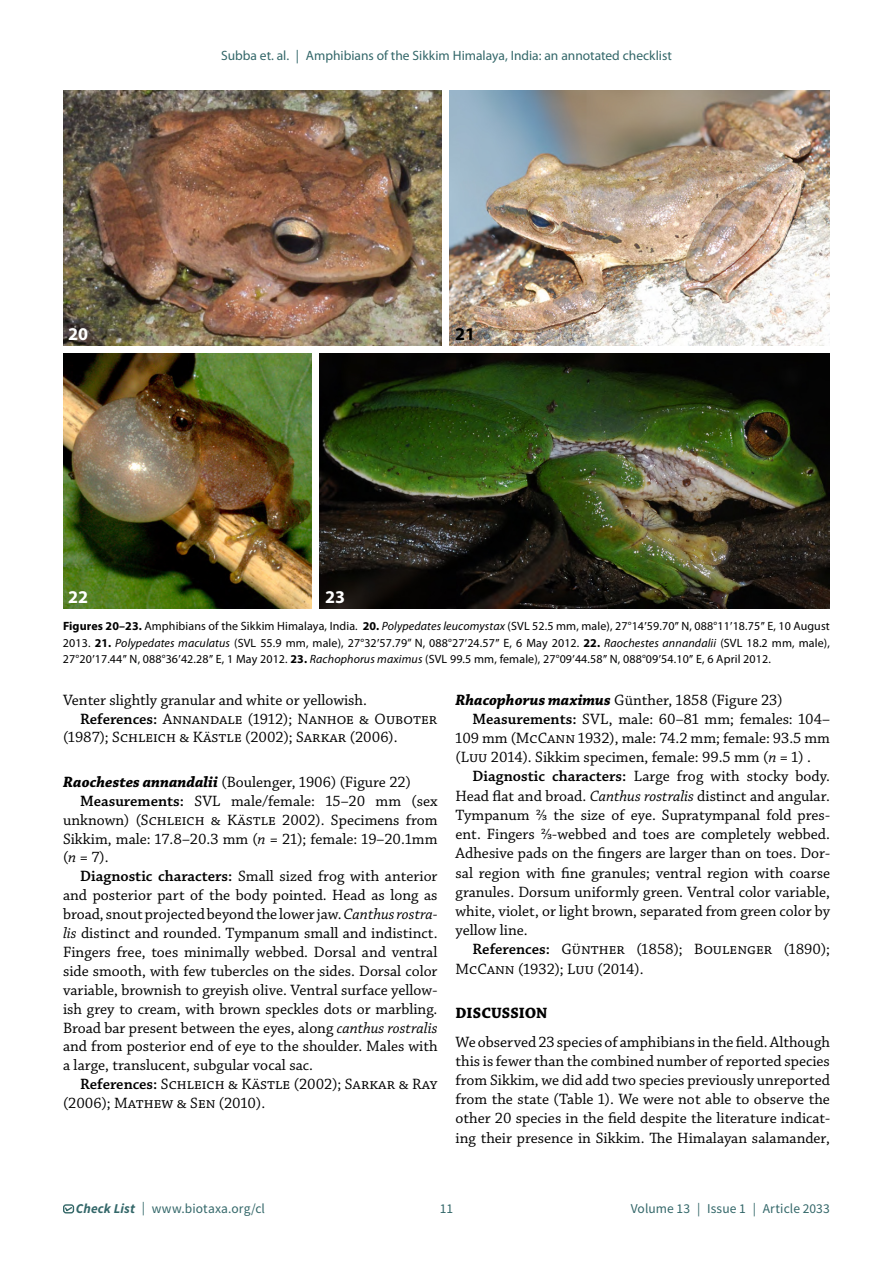
<style>
.page{position:relative;width:893px;height:1263px;background:#fff}
.page>*{position:absolute;margin:0;border:0;box-sizing:border-box;transform-origin:0 0}
.t1{font:700 18px "Myriad Pro";color:#fff}
.t2{font:700 18px "Myriad Pro";color:#000}
.t3{font:15.75px/19.2px "Chaparral Pro";color:#000;text-align:justify}
.t4{font:700 15.75px "Chaparral Pro";color:#000}
.t5{font:13.5px "Myriad Pro";color:#336769}
.t6{font:13.5px "Source Sans Pro";letter-spacing:.01em;color:#336769}
.t7{font:12px/16.5px "Myriad Pro";letter-spacing:.01em;color:#000;text-align:justify}
.s1{font-weight:700}
.s2{font-style:italic}
.s3{font-family:"Times New Roman"}
.s4{font-weight:600}
.s5{font-weight:700;font-style:italic}
</style>
<div class="page">
<div style="left:63px;top:1204px;width:11px;height:9px;border:1px solid #336767;border-radius:2px"></div>
<svg style="left:64px;top:1206px;width:9px;height:6px"></svg>
<img style="left:63px;top:90px;width:378px;height:255px">
<img style="left:450px;top:90px;width:380px;height:255px">
<img style="left:63px;top:354px;width:248px;height:254px">
<img style="left:320px;top:354px;width:510px;height:254px">
<p class="t1" style="left:68px;top:322px;width:21px">20</p>
<p class="t5" style="left:221px;top:47px;width:452px">Subba et. al. | Amphibians of the Sikkim Himalaya, India: an annotated checklist</p>
<p class="t2" style="left:455px;top:322px;width:21px">21</p>
<p class="t1" style="left:68px;top:585px;width:21px">22</p>
<p class="t1" style="left:325px;top:585px;width:21px">23</p>
<p class="t7" style="left:63px;top:618px;width:768px"><span class="s1">Figures 20–23.</span> Amphibians of the Sikkim Himalaya, India. <span class="s1">20.</span> <span class="s2">Polypedates leucomystax</span> (SVL 52.5 mm, male), 27°14<span class="s3">ʹ</span>59.70<span class="s3">ʺ</span> N, 088°11<span class="s3">ʹ</span>18.75<span class="s3">ʺ</span> E, 10 August 2013. <span class="s1">21.</span> <span class="s2">Polypedates maculatus</span> (SVL 55.9 mm, male), 27°32<span class="s3">ʹ</span>57.79” N, 088°27<span class="s3">ʹ</span>24.57<span class="s3">ʺ</span> E, 6 May 2012. <span class="s1">22.</span> <span class="s2">Raochestes annandalii</span> (SVL 18.2 mm, male), 27°20<span class="s3">ʹ</span>17.44<span class="s3">ʺ</span> N, 088°36<span class="s3">ʹ</span>42.28<span class="s3">ʺ</span> E, 1 May 2012. <span class="s1">23.</span> <span class="s2">Rachophorus maximus</span> (SVL 99.5 mm, female), 27°09<span class="s3">ʹ</span>44.58<span class="s3">ʺ</span> N, 088°09<span class="s3">ʹ</span>54.10<span class="s3">ʺ</span> E, 6 April 2012.</p>
<p class="t3" style="left:63px;top:691px;width:306px">Venter slightly granular and white or yellowish.</p>
<p class="t3" style="left:80px;top:709px;width:359px"><span class="s4">References:</span> Annandale (1912); Nanhoe &amp; Ouboter</p>
<p class="t3" style="left:63px;top:728px;width:336px">(1987); Schleich &amp; Kästle (2002); Sarkar (2006).</p>
<p class="t3" style="left:63px;top:773px;width:349px"><span class="s5">Raochestes annandalii</span> (Boulenger, 1906) (Figure 22)</p>
<p class="t3" style="left:80px;top:792px;width:359px"><span class="s4">Measurements:</span> SVL male/female: 15–20 mm (sex</p>
<p class="t3" style="left:63px;top:811px;width:376px">unknown) (Schleich &amp; Kästle 2002). Specimens from</p>
<p class="t3" style="left:63px;top:829px;width:376px">Sikkim, male: 17.8–20.3 mm (<span class="s2">n</span> = 21); female: 19–20.1mm</p>
<p class="t3" style="left:63px;top:848px;width:47px">(<span class="s2">n</span> = 7).</p>
<p class="t3" style="left:80px;top:867px;width:359px"><span class="s4">Diagnostic characters:</span> Small sized frog with anterior</p>
<p class="t3" style="left:63px;top:886px;width:376px">and posterior part of the body pointed. Head as long as</p>
<p class="t3" style="left:63px;top:905px;width:376px">broad, snout projected beyond the lower jaw. <span class="s2">Canthus rostra-</span></p>
<p class="t3" style="left:63px;top:924px;width:376px"><span class="s2">lis</span> distinct and rounded. Tympanum small and indistinct.</p>
<p class="t3" style="left:63px;top:943px;width:376px">Fingers free, toes minimally webbed. Dorsal and ventral</p>
<p class="t3" style="left:63px;top:962px;width:376px">side smooth, with few tubercles on the sides. Dorsal color</p>
<p class="t3" style="left:63px;top:981px;width:376px">variable, brownish to greyish olive. Ventral surface yellow-</p>
<p class="t3" style="left:63px;top:1000px;width:376px">ish grey to cream, with brown speckles dots or marbling.</p>
<p class="t3" style="left:63px;top:1018px;width:376px">Broad bar present between the eyes, along <span class="s2">canthus rostralis</span></p>
<p class="t3" style="left:63px;top:1037px;width:376px">and from posterior end of eye to the shoulder. Males with</p>
<p class="t3" style="left:63px;top:1056px;width:252px">a large, translucent, subgular vocal sac.</p>
<p class="t3" style="left:80px;top:1075px;width:359px"><span class="s4">References:</span> Schleich &amp; Kästle (2002); Sarkar &amp; Ray</p>
<p class="t3" style="left:63px;top:1094px;width:204px">(2006); Mathew &amp; Sen (2010).</p>
<p class="t3" style="left:455px;top:691px;width:329px"><span class="s5">Rhacophorus maximus</span> Günther, 1858 (Figure 23)</p>
<p class="t3" style="left:472px;top:710px;width:359px"><span class="s4">Measurements:</span> SVL, male: 60–81 mm; females: 104–</p>
<p class="t3" style="left:455px;top:729px;width:376px">109 mm (McCann 1932), male: 74.2 mm; female: 93.5 mm</p>
<p class="t3" style="left:455px;top:748px;width:357px">(Luu 2014). Sikkim specimen, female: 99.5 mm (<span class="s2">n</span> = 1) .</p>
<p class="t3" style="left:472px;top:767px;width:359px"><span class="s4">Diagnostic characters:</span> Large frog with stocky body.</p>
<p class="t3" style="left:455px;top:787px;width:376px">Head flat and broad. <span class="s2">Canthus rostralis</span> distinct and angular.</p>
<p class="t3" style="left:455px;top:806px;width:376px">Tympanum ⅔ the size of eye. Supratympanal fold pres-</p>
<p class="t3" style="left:455px;top:825px;width:376px">ent. Fingers ⅔-webbed and toes are completely webbed.</p>
<p class="t3" style="left:455px;top:844px;width:376px">Adhesive pads on the fingers are larger than on toes. Dor-</p>
<p class="t3" style="left:455px;top:863px;width:376px">sal region with fine granules; ventral region with coarse</p>
<p class="t3" style="left:455px;top:883px;width:376px">granules. Dorsum uniformly green. Ventral color variable,</p>
<p class="t3" style="left:455px;top:902px;width:376px">white, violet, or light brown, separated from green color by</p>
<p class="t3" style="left:455px;top:921px;width:74px">yellow line.</p>
<p class="t3" style="left:472px;top:940px;width:359px"><span class="s4">References:</span> Günther (1858); Boulenger (1890);</p>
<p class="t3" style="left:455px;top:960px;width:190px">McCann (1932); Luu (2014).</p>
<p class="t4" style="left:455px;top:1004px;width:94px">DISCUSSION</p>
<p class="t3" style="left:455px;top:1032px;width:376px">We observed 23 species of amphibians in the field. Although this is fewer than the combined number of reported species from Sikkim, we did add two species previously unreported from the state (Table 1). We were not able to observe the other 20 species in the field despite the literature indicat&shy;ing their presence in Sikkim. The Himalayan salamander,</p>
<p class="t6" style="left:76px;top:1200px;width:191px"><span class="s5">Check List</span> | www.biotaxa.org/cl</p>
<p class="t6" style="left:440px;top:1200px;width:15px">11</p>
<p class="t6" style="left:631px;top:1200px;width:201px">Volume 13 | Issue 1 | Article 2033</p>
</div>
